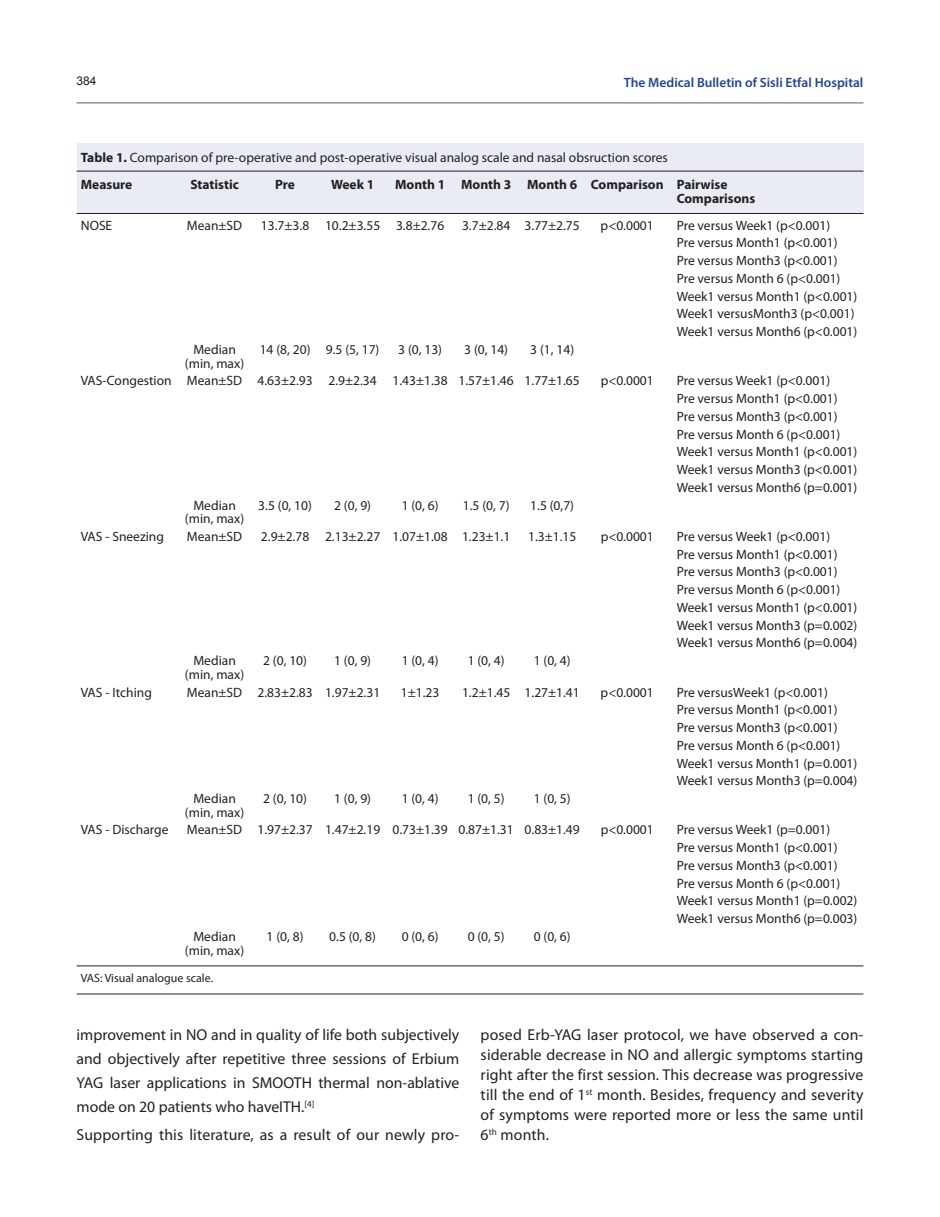
<style>
.page{position:relative;width:940px;height:1217px;background:#fff}
.page>*{position:absolute;margin:0;border:0;box-sizing:border-box;transform-origin:0 0}
.ana_metin_bosluksuz{font:15.75px/20px "Myriad Pro";letter-spacing:.01em;color:#231f20;text-align:justify}
.tablo_satiri{font:13.5px "Myriad Pro";color:#231f20}
.tablo_satiri-2{font:700 13.5px/14.4px "Myriad Pro";color:#231f20}
.t1{font:600 13.5px "Myriad Pro";color:#21449b}
.tablo_satiri-3{font:12px "Myriad Pro";color:#231f20}
.t2{font:12px "Arial";color:#231f20}
.s1{font-weight:700}
</style>
<div class="page">
<hr style="left:77px;top:102px;width:786px;height:2px;background:#939598">
<div style="left:77px;top:144px;width:786px;height:70px;background:#e9ecf5"></div>
<hr style="left:77px;top:171px;width:786px;height:1px;background:#231f20">
<hr style="left:77px;top:965px;width:786px;height:1px;background:#231f20">
<hr style="left:77px;top:993px;width:786px;height:1px;background:#231f20">
<hr style="left:77px;top:213px;width:786px;height:1px;background:#231f20">
<p class="t2" style="left:77px;top:73px;width:22px">384</p>
<p class="t1" style="left:624px;top:74px;width:241px">The Medical Bulletin of Sisli Etfal Hospital</p>
<p class="tablo_satiri" style="left:81px;top:149px;width:588px"><span class="s1">Table 1.</span> Comparison of pre-operative and post-operative visual analog scale and nasal obsruction scores</p>
<p class="tablo_satiri-2" style="left:81px;top:177px;width:53px">Measure</p>
<p class="tablo_satiri-2" style="left:190px;top:177px;width:50px">Statistic</p>
<p class="tablo_satiri-2" style="left:275px;top:177px;width:21px">Pre</p>
<p class="tablo_satiri-2" style="left:331px;top:177px;width:45px">Week 1</p>
<p class="tablo_satiri-2" style="left:677px;top:177px;width:80px;text-indent:-282px">Month 1 Month 3 Month 6 Comparison Pairwise<br>Comparisons</p>
<p class="tablo_satiri" style="left:81px;top:217px;width:33px">NOSE</p>
<p class="tablo_satiri" style="left:187px;top:217px;width:57px">Mean±SD</p>
<p class="tablo_satiri" style="left:261px;top:217px;width:185px">13.7±3.8 10.2±3.55 3.8±2.76</p>
<p class="tablo_satiri" style="left:462px;top:217px;width:119px">3.7±2.84 3.77±2.75</p>
<p class="tablo_satiri" style="left:600px;top:217px;width:55px">p&lt;0.0001</p>
<p class="tablo_satiri" style="left:677px;top:217px;width:155px">Pre versus Week1 (p&lt;0.001)</p>
<p class="tablo_satiri" style="left:677px;top:234px;width:162px">Pre versus Month1 (p&lt;0.001)</p>
<p class="tablo_satiri" style="left:677px;top:252px;width:162px">Pre versus Month3 (p&lt;0.001)</p>
<p class="tablo_satiri" style="left:677px;top:270px;width:165px">Pre versus Month 6 (p&lt;0.001)</p>
<p class="tablo_satiri" style="left:677px;top:288px;width:182px">Week1 versus Month1 (p&lt;0.001)</p>
<p class="tablo_satiri" style="left:677px;top:305px;width:179px">Week1 versusMonth3 (p&lt;0.001)</p>
<p class="tablo_satiri" style="left:677px;top:323px;width:182px">Week1 versus Month6 (p&lt;0.001)</p>
<p class="tablo_satiri" style="left:193px;top:341px;width:44px">Median</p>
<p class="tablo_satiri" style="left:260px;top:341px;width:121px">14 (8, 20) 9.5 (5, 17)</p>
<p class="tablo_satiri" style="left:398px;top:341px;width:45px">3 (0, 13)</p>
<p class="tablo_satiri" style="left:464px;top:341px;width:45px">3 (0, 14)</p>
<p class="tablo_satiri" style="left:530px;top:341px;width:45px">3 (1, 14)</p>
<p class="tablo_satiri" style="left:185px;top:354px;width:61px">(min, max)</p>
<p class="tablo_satiri" style="left:81px;top:372px;width:500px">VAS-Congestion Mean±SD 4.63±2.93 2.9±2.34 1.43±1.38 1.57±1.46 1.77±1.65</p>
<p class="tablo_satiri" style="left:600px;top:372px;width:55px">p&lt;0.0001</p>
<p class="tablo_satiri" style="left:677px;top:372px;width:155px">Pre versus Week1 (p&lt;0.001)</p>
<p class="tablo_satiri" style="left:677px;top:390px;width:162px">Pre versus Month1 (p&lt;0.001)</p>
<p class="tablo_satiri" style="left:677px;top:408px;width:162px">Pre versus Month3 (p&lt;0.001)</p>
<p class="tablo_satiri" style="left:677px;top:425px;width:165px">Pre versus Month 6 (p&lt;0.001)</p>
<p class="tablo_satiri" style="left:677px;top:443px;width:182px">Week1 versus Month1 (p&lt;0.001)</p>
<p class="tablo_satiri" style="left:677px;top:461px;width:182px">Week1 versus Month3 (p&lt;0.001)</p>
<p class="tablo_satiri" style="left:677px;top:479px;width:182px">Week1 versus Month6 (p=0.001)</p>
<p class="tablo_satiri" style="left:193px;top:496px;width:44px">Median</p>
<p class="tablo_satiri" style="left:258px;top:496px;width:55px">3.5 (0, 10)</p>
<p class="tablo_satiri" style="left:334px;top:496px;width:38px">2 (0, 9)</p>
<p class="tablo_satiri" style="left:402px;top:496px;width:38px">1 (0, 6)</p>
<p class="tablo_satiri" style="left:463px;top:496px;width:48px">1.5 (0, 7)</p>
<p class="tablo_satiri" style="left:530px;top:496px;width:45px">1.5 (0,7)</p>
<p class="tablo_satiri" style="left:185px;top:510px;width:61px">(min, max)</p>
<p class="tablo_satiri" style="left:81px;top:528px;width:85px">VAS - Sneezing</p>
<p class="tablo_satiri" style="left:187px;top:528px;width:57px">Mean±SD</p>
<p class="tablo_satiri" style="left:261px;top:528px;width:251px">2.9±2.78 2.13±2.27 1.07±1.08 1.23±1.1</p>
<p class="tablo_satiri" style="left:528px;top:528px;width:50px">1.3±1.15</p>
<p class="tablo_satiri" style="left:600px;top:528px;width:55px">p&lt;0.0001</p>
<p class="tablo_satiri" style="left:677px;top:528px;width:155px">Pre versus Week1 (p&lt;0.001)</p>
<p class="tablo_satiri" style="left:677px;top:545px;width:162px">Pre versus Month1 (p&lt;0.001)</p>
<p class="tablo_satiri" style="left:677px;top:563px;width:162px">Pre versus Month3 (p&lt;0.001)</p>
<p class="tablo_satiri" style="left:677px;top:581px;width:165px">Pre versus Month 6 (p&lt;0.001)</p>
<p class="tablo_satiri" style="left:677px;top:599px;width:182px">Week1 versus Month1 (p&lt;0.001)</p>
<p class="tablo_satiri" style="left:677px;top:616px;width:182px">Week1 versus Month3 (p=0.002)</p>
<p class="tablo_satiri" style="left:677px;top:634px;width:182px">Week1 versus Month6 (p=0.004)</p>
<p class="tablo_satiri" style="left:193px;top:652px;width:44px">Median</p>
<p class="tablo_satiri" style="left:263px;top:652px;width:45px">2 (0, 10)</p>
<p class="tablo_satiri" style="left:334px;top:652px;width:38px">1 (0, 9)</p>
<p class="tablo_satiri" style="left:402px;top:652px;width:38px">1 (0, 4)</p>
<p class="tablo_satiri" style="left:468px;top:652px;width:38px">1 (0, 4)</p>
<p class="tablo_satiri" style="left:534px;top:652px;width:38px">1 (0, 4)</p>
<p class="tablo_satiri" style="left:185px;top:665px;width:61px">(min, max)</p>
<p class="tablo_satiri" style="left:81px;top:683px;width:73px">VAS - Itching</p>
<p class="tablo_satiri" style="left:187px;top:683px;width:195px">Mean±SD 2.83±2.83 1.97±2.31</p>
<p class="tablo_satiri" style="left:401px;top:683px;width:40px">1±1.23</p>
<p class="tablo_satiri" style="left:462px;top:683px;width:119px">1.2±1.45 1.27±1.41</p>
<p class="tablo_satiri" style="left:600px;top:683px;width:55px">p&lt;0.0001</p>
<p class="tablo_satiri" style="left:677px;top:683px;width:153px">Pre versusWeek1 (p&lt;0.001)</p>
<p class="tablo_satiri" style="left:677px;top:701px;width:162px">Pre versus Month1 (p&lt;0.001)</p>
<p class="tablo_satiri" style="left:677px;top:719px;width:162px">Pre versus Month3 (p&lt;0.001)</p>
<p class="tablo_satiri" style="left:677px;top:736px;width:165px">Pre versus Month 6 (p&lt;0.001)</p>
<p class="tablo_satiri" style="left:677px;top:754px;width:182px">Week1 versus Month1 (p=0.001)</p>
<p class="tablo_satiri" style="left:677px;top:772px;width:182px">Week1 versus Month3 (p=0.004)</p>
<p class="tablo_satiri" style="left:193px;top:790px;width:44px">Median</p>
<p class="tablo_satiri" style="left:263px;top:790px;width:45px">2 (0, 10)</p>
<p class="tablo_satiri" style="left:334px;top:790px;width:38px">1 (0, 9)</p>
<p class="tablo_satiri" style="left:402px;top:790px;width:38px">1 (0, 4)</p>
<p class="tablo_satiri" style="left:468px;top:790px;width:38px">1 (0, 5)</p>
<p class="tablo_satiri" style="left:534px;top:790px;width:38px">1 (0, 5)</p>
<p class="tablo_satiri" style="left:185px;top:803px;width:61px">(min, max)</p>
<p class="tablo_satiri" style="left:81px;top:821px;width:89px">VAS - Discharge</p>
<p class="tablo_satiri" style="left:187px;top:821px;width:394px">Mean±SD 1.97±2.37 1.47±2.19 0.73±1.39 0.87±1.31 0.83±1.49</p>
<p class="tablo_satiri" style="left:600px;top:821px;width:55px">p&lt;0.0001</p>
<p class="tablo_satiri" style="left:677px;top:821px;width:155px">Pre versus Week1 (p=0.001)</p>
<p class="tablo_satiri" style="left:677px;top:839px;width:162px">Pre versus Month1 (p&lt;0.001)</p>
<p class="tablo_satiri" style="left:677px;top:856px;width:162px">Pre versus Month3 (p&lt;0.001)</p>
<p class="tablo_satiri" style="left:677px;top:874px;width:165px">Pre versus Month 6 (p&lt;0.001)</p>
<p class="tablo_satiri" style="left:677px;top:892px;width:182px">Week1 versus Month1 (p=0.002)</p>
<p class="tablo_satiri" style="left:677px;top:910px;width:182px">Week1 versus Month6 (p=0.003)</p>
<p class="tablo_satiri" style="left:193px;top:927px;width:44px">Median</p>
<p class="tablo_satiri" style="left:267px;top:927px;width:38px">1 (0, 8)</p>
<p class="tablo_satiri" style="left:329px;top:927px;width:48px">0.5 (0, 8)</p>
<p class="tablo_satiri" style="left:402px;top:927px;width:38px">0 (0, 6)</p>
<p class="tablo_satiri" style="left:468px;top:927px;width:38px">0 (0, 5)</p>
<p class="tablo_satiri" style="left:534px;top:927px;width:38px">0 (0, 6)</p>
<p class="tablo_satiri" style="left:185px;top:941px;width:61px">(min, max)</p>
<p class="tablo_satiri-3" style="left:81px;top:970px;width:134px">VAS: Visual analogue scale.</p>
<p class="ana_metin_bosluksuz" style="left:77px;top:1022px;width:384px;line-height:23.9px">improvement in NO and in quality of life both subjectively and objectively after repetitive three sessions of Erbium YAG laser applications in SMOOTH thermal non-ablative mode on 20 patients who haveITH.<sup>[4]</sup></p>
<p class="ana_metin_bosluksuz" style="left:77px;top:1124px;width:384px">Supporting this literature, as a result of our newly pro-</p>
<p class="ana_metin_bosluksuz" style="left:480px;top:1024px;width:384px">posed Erb-YAG laser protocol, we have observed a con&shy;siderable decrease in NO and allergic symptoms starting right after the first session. This decrease was progressive till the end of 1<sup>st</sup> month. Besides, frequency and severity of symptoms were reported more or less the same until 6<sup>th</sup> month.</p>
</div>
